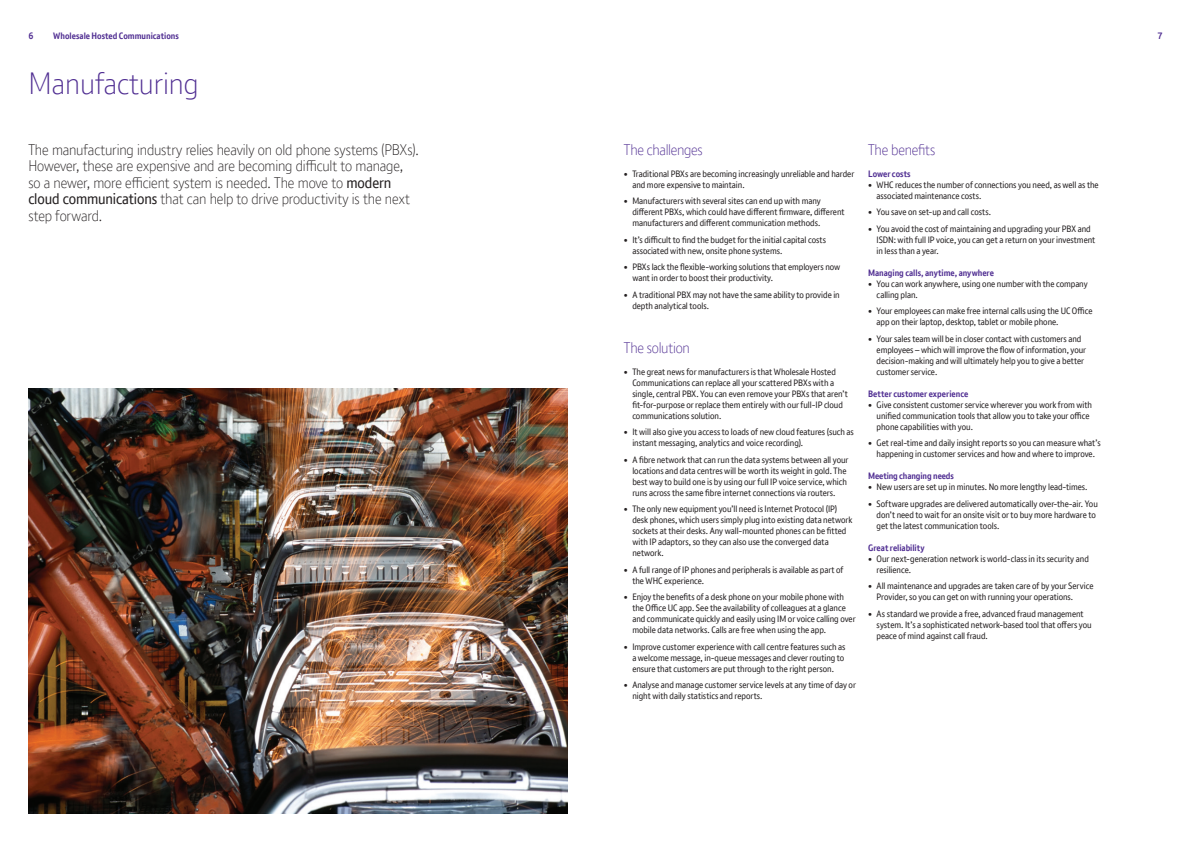
<style>
.page{position:relative;width:1191px;height:842px;background:#fff}
.page>*{position:absolute;margin:0;border:0;box-sizing:border-box;transform-origin:0 0}
.Heading_BT_Light_30{font:300 30px "BT Font";color:#502e92}
.Introduction_copy_BT{font:300 15px/16.5px "BT Font";letter-spacing:-.01em;color:#231f20}
.Body_heading_BT_Bold{font:300 15px "BT Font";letter-spacing:-.015em;color:#502e92}
.Body_copy_BT_Light_9{font:300 15px "BT Font";letter-spacing:-.02em;color:#502e92}
.Body_copy_BT_Light_9-2{font:9px/11px "BT Font";letter-spacing:-.005em;color:#231f20}
.Body_heading_BT_Bold-2{font:700 9px "BT Font";color:#502e92}
.Page_No_s{font:700 9px "BT Font";color:#502e92}
.s1{font-weight:400}
</style>
<div class="page">
<img style="left:28px;top:388px;width:540px;height:426px">
<p class="Page_No_s" style="left:28px;top:30px;width:7px">6</p>
<p class="Page_No_s" style="left:53px;top:30px;width:127px">Wholesale Hosted Communications</p>
<p class="Page_No_s" style="left:1157px;top:30px;width:7px">7</p>
<p class="Heading_BT_Light_30" style="left:28px;top:64px;width:172px">Manufacturing</p>
<p class="Introduction_copy_BT" style="left:28px;top:141px;width:392px">The manufacturing industry relies heavily on old phone systems (PBXs).<br>However, these are expensive and are becoming difficult to manage, so a newer, more efficient system is needed. The move to <span class="s1">modern cloud communications</span> that can help to drive productivity is the next step forward.</p>
<p class="Body_copy_BT_Light_9" style="left:624px;top:140px;width:80px">The challenges</p>
<p class="Body_copy_BT_Light_9-2" style="left:632px;top:168px;width:223px;text-indent:-9px">• Traditional PBXs are becoming increasingly unreliable and harder and more expensive to maintain.</p>
<p class="Body_copy_BT_Light_9-2" style="left:632px;top:196px;width:214px;text-indent:-9px">• Manufacturers with several sites can end up with many different PBXs, which could have different firmware, different manufacturers and different communication methods.</p>
<p class="Body_copy_BT_Light_9-2" style="left:632px;top:234px;width:195px;text-indent:-9px">• It’s difficult to find the budget for the initial capital costs associated with new, onsite phone systems.</p>
<p class="Body_copy_BT_Light_9-2" style="left:632px;top:262px;width:209px;text-indent:-9px">• PBXs lack the flexible-working solutions that employers now want in order to boost their productivity.</p>
<p class="Body_copy_BT_Light_9-2" style="left:632px;top:289px;width:209px;text-indent:-9px">• A traditional PBX may not have the same ability to provide in depth analytical tools.</p>
<p class="Body_heading_BT_Bold" style="left:624px;top:338px;width:67px">The solution</p>
<p class="Body_copy_BT_Light_9-2" style="left:632px;top:366px;width:217px;text-indent:-9px">• The great news for manufacturers is that Wholesale Hosted Communications can replace all your scattered PBXs with a single, central PBX. You can even remove your PBXs that aren’t fit-for-purpose or replace them entirely with our full-IP cloud communications solution.</p>
<p class="Body_copy_BT_Light_9-2" style="left:632px;top:427px;width:223px;text-indent:-9px">• It will also give you access to loads of new cloud features (such as instant messaging, analytics and voice recording).</p>
<p class="Body_copy_BT_Light_9-2" style="left:632px;top:454px;width:217px;text-indent:-9px">• A fibre network that can run the data systems between all your locations and data centres will be worth its weight in gold. The best way to build one is by using our full IP voice service, which runs across the same fibre internet connections via routers.</p>
<p class="Body_copy_BT_Light_9-2" style="left:632px;top:504px;width:222px;text-indent:-9px">• The only new equipment you’ll need is Internet Protocol (IP) desk phones, which users simply plug into existing data network sockets at their desks. Any wall-mounted phones can be fitted with IP adaptors, so they can also use the converged data network.</p>
<p class="Body_copy_BT_Light_9-2" style="left:632px;top:564px;width:213px;text-indent:-9px">• A full range of IP phones and peripherals is available as part of the WHC experience.</p>
<p class="Body_copy_BT_Light_9-2" style="left:632px;top:592px;width:225px;text-indent:-9px">• Enjoy the benefits of a desk phone on your mobile phone with the Office UC app. See the availability of colleagues at a glance and communicate quickly and easily using IM or voice calling over mobile data networks. Calls are free when using the app.</p>
<p class="Body_copy_BT_Light_9-2" style="left:632px;top:641px;width:215px;text-indent:-9px">• Improve customer experience with call centre features such as a welcome message, in-queue messages and clever routing to ensure that customers are put through to the right person.</p>
<p class="Body_copy_BT_Light_9-2" style="left:632px;top:680px;width:225px;text-indent:-9px">• Analyse and manage customer service levels at any time of day or night with daily statistics and reports.</p>
<p class="Body_heading_BT_Bold" style="left:868px;top:140px;width:69px">The benefits</p>
<p class="Body_heading_BT_Bold-2" style="left:868px;top:168px;width:44px">Lower costs</p>
<p class="Body_copy_BT_Light_9-2" style="left:876px;top:179px;width:223px;text-indent:-9px">• WHC reduces the number of connections you need, as well as the associated maintenance costs.</p>
<p class="Body_copy_BT_Light_9-2" style="left:868px;top:207px;width:124px">• You save on set-up and call costs.</p>
<p class="Body_copy_BT_Light_9-2" style="left:876px;top:223px;width:220px;text-indent:-9px">• You avoid the cost of maintaining and upgrading your PBX and<br>ISDN: with full IP voice, you can get a return on your investment in less than a year.</p>
<p class="Body_heading_BT_Bold-2" style="left:868px;top:267px;width:127px">Managing calls, anytime, anywhere</p>
<p class="Body_copy_BT_Light_9-2" style="left:876px;top:278px;width:212px;text-indent:-9px">• You can work anywhere, using one number with the company calling plan.</p>
<p class="Body_copy_BT_Light_9-2" style="left:876px;top:306px;width:217px;text-indent:-9px">• Your employees can make free internal calls using the UC Office app on their laptop, desktop, tablet or mobile phone.</p>
<p class="Body_copy_BT_Light_9-2" style="left:876px;top:333px;width:211px;text-indent:-9px">• Your sales team will be in closer contact with customers and employees – which will improve the flow of information, your decision-making and will ultimately help you to give a better customer service.</p>
<p class="Body_heading_BT_Bold-2" style="left:868px;top:388px;width:102px">Better customer experience</p>
<p class="Body_copy_BT_Light_9-2" style="left:876px;top:399px;width:217px;text-indent:-9px">• Give consistent customer service wherever you work from with unified communication tools that allow you to take your office phone capabilities with you.</p>
<p class="Body_copy_BT_Light_9-2" style="left:868px;top:438px;width:234px;text-align:center">• Get real-time and daily insight reports so you can measure what’s happening in customer services and how and where to improve.</p>
<p class="Body_heading_BT_Bold-2" style="left:868px;top:470px;width:87px">Meeting changing needs</p>
<p class="Body_copy_BT_Light_9-2" style="left:868px;top:482px;width:221px">• New users are set up in minutes. No more lengthy lead-times.</p>
<p class="Body_copy_BT_Light_9-2" style="left:876px;top:498px;width:223px;text-indent:-9px">• Software upgrades are delivered automatically over-the-air. You don’t need to wait for an onsite visit or to buy more hardware to get the latest communication tools.</p>
<p class="Body_heading_BT_Bold-2" style="left:868px;top:542px;width:58px">Great reliability</p>
<p class="Body_copy_BT_Light_9-2" style="left:876px;top:553px;width:214px;text-indent:-9px">• Our next-generation network is world-class in its security and resilience.</p>
<p class="Body_copy_BT_Light_9-2" style="left:876px;top:581px;width:218px;text-indent:-9px">• All maintenance and upgrades are taken care of by your Service<br>Provider, so you can get on with running your operations.</p>
<p class="Body_copy_BT_Light_9-2" style="left:876px;top:608px;width:217px;text-indent:-9px">• As standard we provide a free, advanced fraud management system. It’s a sophisticated network-based tool that offers you peace of mind against call fraud.</p>
</div>
